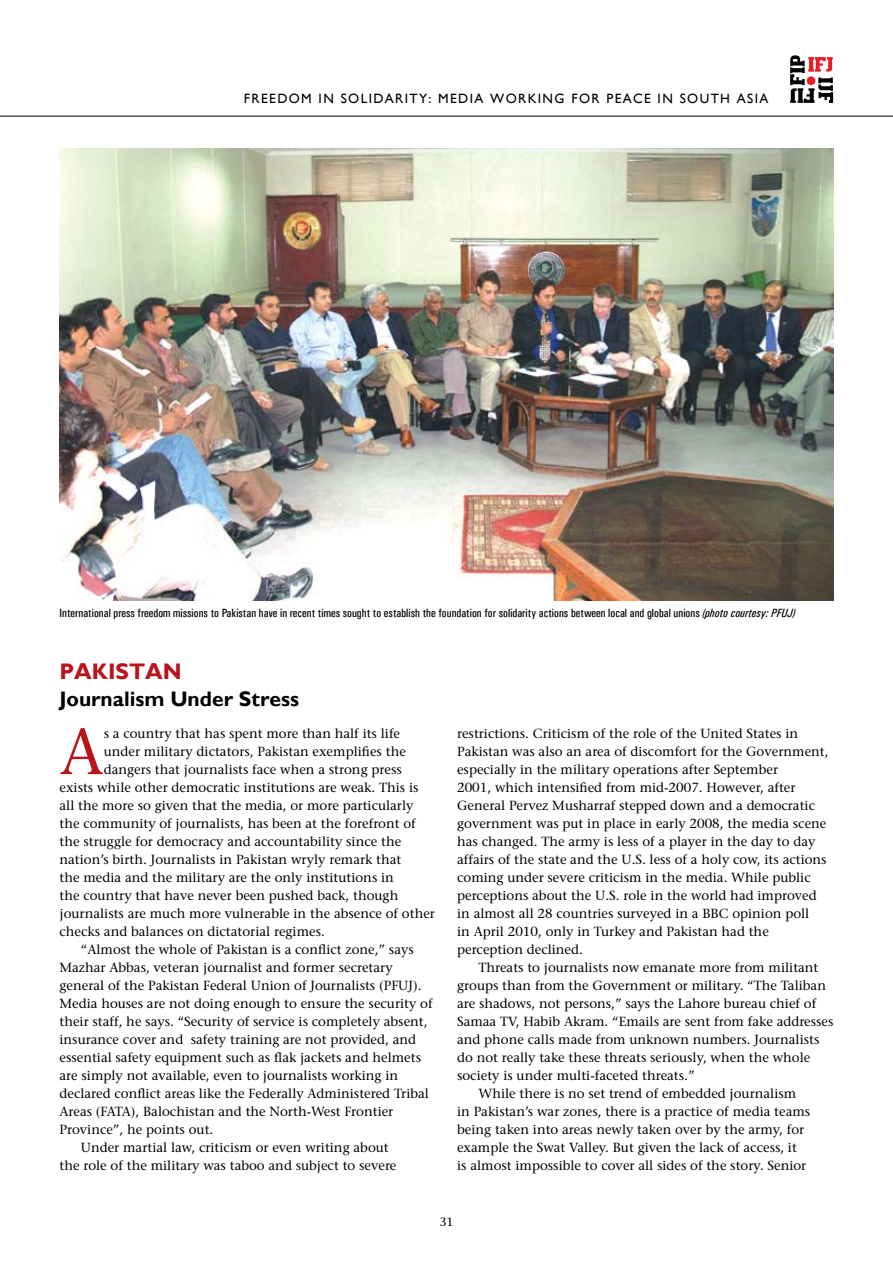
<style>
.page{position:relative;width:893px;height:1263px;background:#fff}
.page>*{position:absolute;margin:0;border:0;box-sizing:border-box;transform-origin:0 0}
.t1{font:64.65px "Stone Serif";color:#ba131a}
.t2{font:700 22.5px "Gill Sans";color:#ba131a}
.t3{font:700 21px "Gill Sans";color:#000}
.t4{font:13.5px "Gill Sans";letter-spacing:.1em;color:#000}
.t5{font:13.2px "Stone Serif";color:#000}
.t6{font:12px "Univers Condensed";color:#000}
.t7{font:12px "Stone Serif";color:#000}
.s1{font-family:"Univers";font-weight:500;font-style:italic;font-stretch:condensed}
</style>
<div class="page">
<svg style="left:790px;top:55px;width:43px;height:48px"></svg>
<div style="left:807px;top:76px;width:8px;height:9px;background:#ed1c24;border-radius:50%"></div>
<hr style="left:0;top:116px;width:893px;height:1px;background:#000">
<img style="left:60px;top:149px;width:773px;height:451px">
<p class="t4" style="left:244px;top:91px;width:526px">FREEDOM IN SOLIDARITY: MEDIA WORKING FOR PEACE IN SOUTH ASIA</p>
<p class="t6" style="left:60px;top:606px;width:737px">International press freedom missions to Pakistan have in recent times sought to establish the foundation for solidarity actions between local and global unions <span class="s1">(photo courtesy: PFUJ)</span></p>
<p class="t2" style="left:60px;top:658px;width:124px">PAKISTAN</p>
<p class="t3" style="left:60px;top:686px;width:241px">Journalism Under Stress</p>
<p class="t1" style="left:60px;top:712px;width:46px">A</p>
<p class="t5" style="left:104px;top:725px;width:298px">s a country that has spent more than half its life</p>
<p class="t5" style="left:104px;top:743px;width:304px">under military dictators, Pakistan exemplifies the</p>
<p class="t5" style="left:104px;top:761px;width:300px">dangers that journalists face when a strong press</p>
<p class="t5" style="left:60px;top:779px;width:361px">exists while other democratic institutions are weak. This is</p>
<p class="t5" style="left:60px;top:797px;width:355px">all the more so given that the media, or more particularly</p>
<p class="t5" style="left:60px;top:815px;width:358px">the community of journalists, has been at the forefront of</p>
<p class="t5" style="left:60px;top:833px;width:343px">the struggle for democracy and accountability since the</p>
<p class="t5" style="left:60px;top:851px;width:343px">nation’s birth. Journalists in Pakistan wryly remark that</p>
<p class="t5" style="left:60px;top:869px;width:336px">the media and the military are the only institutions in</p>
<p class="t5" style="left:60px;top:887px;width:340px">the country that have never been pushed back, though</p>
<p class="t5" style="left:60px;top:905px;width:377px">journalists are much more vulnerable in the absence of other</p>
<p class="t5" style="left:60px;top:923px;width:267px">checks and balances on dictatorial regimes.</p>
<p class="t5" style="left:81px;top:941px;width:334px">“Almost the whole of Pakistan is a conflict zone,” says</p>
<p class="t5" style="left:60px;top:959px;width:335px">Mazhar Abbas, veteran journalist and former secretary</p>
<p class="t5" style="left:60px;top:977px;width:363px">general of the Pakistan Federal Union of Journalists (PFUJ).</p>
<p class="t5" style="left:60px;top:995px;width:375px">Media houses are not doing enough to ensure the security of</p>
<p class="t5" style="left:60px;top:1013px;width:370px">their staff, he says. “Security of service is completely absent,</p>
<p class="t5" style="left:60px;top:1031px;width:358px">insurance cover and safety training are not provided, and</p>
<p class="t5" style="left:60px;top:1049px;width:363px">essential safety equipment such as flak jackets and helmets</p>
<p class="t5" style="left:60px;top:1067px;width:340px">are simply not available, even to journalists working in</p>
<p class="t5" style="left:60px;top:1085px;width:371px">declared conflict areas like the Federally Administered Tribal</p>
<p class="t5" style="left:60px;top:1103px;width:335px">Areas (FATA), Balochistan and the North-West Frontier</p>
<p class="t5" style="left:60px;top:1121px;width:155px">Province”, he points out.</p>
<p class="t5" style="left:81px;top:1139px;width:309px">Under martial law, criticism or even writing about</p>
<p class="t5" style="left:60px;top:1157px;width:338px">the role of the military was taboo and subject to severe</p>
<p class="t5" style="left:457px;top:725px;width:342px">restrictions. Criticism of the role of the United States in</p>
<p class="t5" style="left:457px;top:743px;width:373px">Pakistan was also an area of discomfort for the Government,</p>
<p class="t5" style="left:457px;top:761px;width:322px">especially in the military operations after September</p>
<p class="t5" style="left:457px;top:779px;width:340px">2001, which intensified from mid-2007. However, after</p>
<p class="t5" style="left:457px;top:797px;width:359px">General Pervez Musharraf stepped down and a democratic</p>
<p class="t5" style="left:457px;top:815px;width:371px">government was put in place in early 2008, the media scene</p>
<p class="t5" style="left:457px;top:833px;width:360px">has changed. The army is less of a player in the day to day</p>
<p class="t5" style="left:457px;top:851px;width:371px">affairs of the state and the U.S. less of a holy cow, its actions</p>
<p class="t5" style="left:457px;top:869px;width:355px">coming under severe criticism in the media. While public</p>
<p class="t5" style="left:457px;top:887px;width:361px">perceptions about the U.S. role in the world had improved</p>
<p class="t5" style="left:457px;top:905px;width:354px">in almost all 28 countries surveyed in a BBC opinion poll</p>
<p class="t5" style="left:457px;top:923px;width:313px">in April 2010, only in Turkey and Pakistan had the</p>
<p class="t5" style="left:457px;top:941px;width:127px">perception declined.</p>
<p class="t5" style="left:478px;top:959px;width:342px">Threats to journalists now emanate more from militant</p>
<p class="t5" style="left:457px;top:978px;width:370px">groups than from the Government or military. “The Taliban</p>
<p class="t5" style="left:457px;top:996px;width:361px">are shadows, not persons,” says the Lahore bureau chief of</p>
<p class="t5" style="left:457px;top:1014px;width:378px">Samaa TV, Habib Akram. “Emails are sent from fake addresses</p>
<p class="t5" style="left:457px;top:1032px;width:364px">and phone calls made from unknown numbers. Journalists</p>
<p class="t5" style="left:457px;top:1050px;width:355px">do not really take these threats seriously, when the whole</p>
<p class="t5" style="left:457px;top:1068px;width:239px">society is under multi-faceted threats.”</p>
<p class="t5" style="left:478px;top:1086px;width:319px">While there is no set trend of embedded journalism</p>
<p class="t5" style="left:457px;top:1104px;width:355px">in Pakistan’s war zones, there is a practice of media teams</p>
<p class="t5" style="left:457px;top:1122px;width:349px">being taken into areas newly taken over by the army, for</p>
<p class="t5" style="left:457px;top:1140px;width:341px">example the Swat Valley. But given the lack of access, it</p>
<p class="t5" style="left:457px;top:1158px;width:351px">is almost impossible to cover all sides of the story. Senior</p>
<p class="t7" style="left:440px;top:1214px;width:15px">31</p>
</div>
